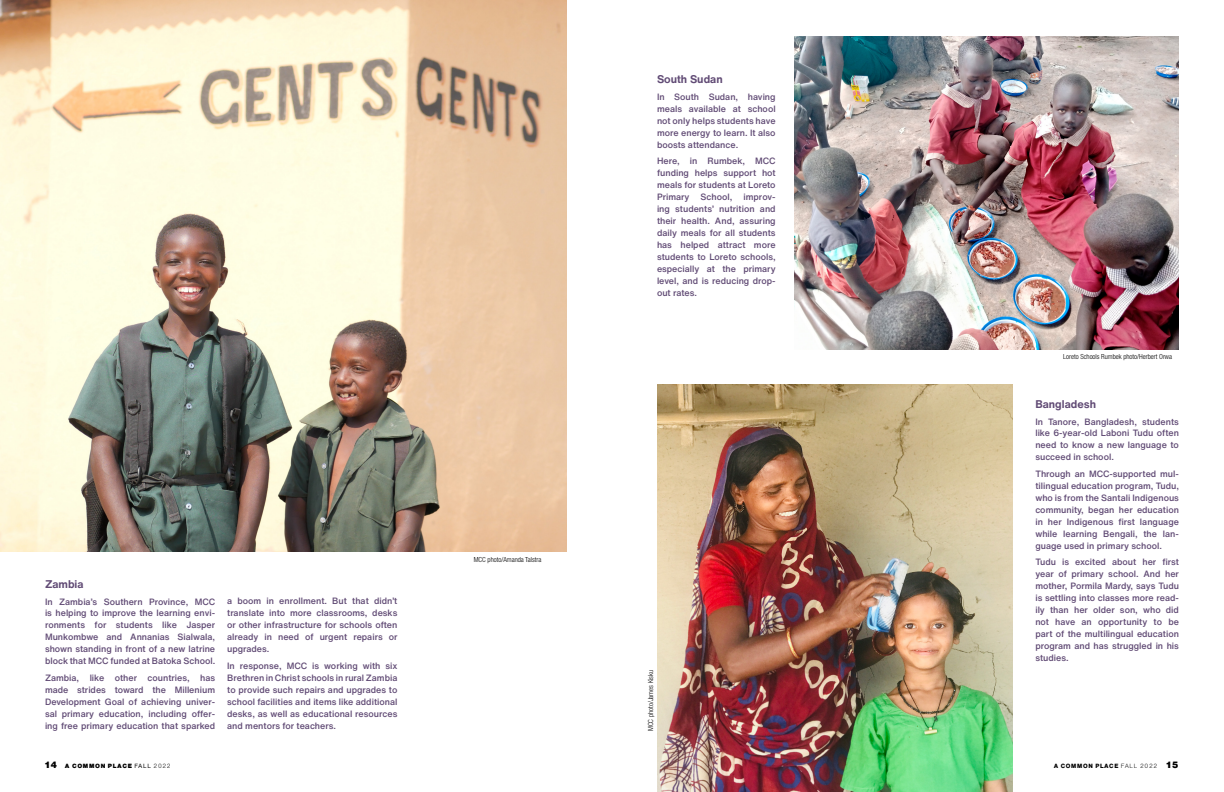
<style>
.page{position:relative;width:1224px;height:792px;background:#fff}
.page>*{position:absolute;margin:0;border:0;box-sizing:border-box;transform-origin:0 0}
.t1{font:700 11px "Helvetica Now Text";color:#614b75}
.t2{font:500 9px/12px "Helvetica Now Text";color:#614b75;text-align:justify}
.t3{font:300 condensed 7px "Helvetica Neue";color:#000}
.t4{font:900 6px "Helvetica Now Text";letter-spacing:.11em;color:#000}
.t5{font:800 6px "Helvetica Now Text";letter-spacing:.11em;color:#000}
.s1{font-size:9px}
.s2{font-weight:400}
.s3{font-weight:300}
.s4{font-weight:900;font-size:9px}
</style>
<div class="page">
<img style="left:657px;top:384px;width:356px;height:408px">
<img style="left:0;top:0;width:567px;height:552px">
<img style="left:795px;top:36px;width:384px;height:314px">
<p class="t1" style="left:45px;top:576px;width:40px">Zambia</p>
<p class="t2" style="left:45px;top:595px;width:172px">In Zambia’s Southern Province, MCC is helping to improve the learning envi&shy;ronments for students like Jasper Munkombwe and Annanias Sialwala, shown standing in front of a new latrine block that MCC funded at Batoka School.</p>
<p class="t2" style="left:45px;top:672px;width:172px">Zambia, like other countries, has made strides toward the Millenium Development Goal of achieving univer&shy;sal primary education, including offer&shy;ing free primary education that sparked</p>
<p class="t2" style="left:227px;top:595px;width:172px">a boom in enrollment. But that didn’t translate into more classrooms, desks or other infrastructure for schools often already in need of urgent repairs or upgrades.</p>
<p class="t2" style="left:227px;top:660px;width:172px">In response, MCC is working with six Brethren in Christ schools in rural Zambia to provide such repairs and upgrades to school facilities and items like additional desks, as well as educational resources and mentors for teachers.</p>
<p class="t3" style="left:474px;top:556px;width:69px">MCC photo/Amanda Talstra</p>
<p class="t1" style="left:657px;top:71px;width:67px">South Sudan</p>
<p class="t2" style="left:657px;top:90px;width:120px">In South Sudan, having meals available at school not only helps students have more energy to learn. It also boosts attendance.</p>
<p class="t2" style="left:657px;top:155px;width:120px">Here, in Rumbek, MCC funding helps support hot meals for students at Loreto Primary School, improv&shy;ing students’ nutrition and their health. And, assuring daily meals for all students has helped attract more students to Loreto schools, especially at the primary level, and is reducing drop&shy;out rates.</p>
<p class="t3" style="left:647px;top:731px;width:62px;rotate:-90deg">MCC photo/James Kisku</p>
<p class="t3" style="left:1063px;top:353px;width:110px">Loreto Schools Rumbek photo/Herbert Orwa</p>
<p class="t1" style="left:1035px;top:396px;width:62px">Bangladesh</p>
<p class="t2" style="left:1035px;top:415px;width:145px">In Tanore, Bangladesh, students like 6-year-old Laboni Tudu often need to know a new language to succeed in school.</p>
<p class="t2" style="left:1035px;top:468px;width:145px">Through an MCC-supported mul&shy;tilingual education program, Tudu, who is from the Santali Indigenous community, began her education in her Indigenous first language while learning Bengali, the lan&shy;guage used in primary school.</p>
<p class="t2" style="left:1035px;top:556px;width:145px">Tudu is excited about her first year of primary school. And her mother, Pormila Mardy, says Tudu is settling into classes more read&shy;ily than her older son, who did not have an opportunity to be part of the multilingual education program and has struggled in his studies.</p>
<p class="t4" style="left:45px;top:761px;width:127px"><span class="s1">14</span> A COMMON PLACE <span class="s2">FALL</span> <span class="s3">2022</span></p>
<p class="t5" style="left:1054px;top:761px;width:126px">A COMMON PLACE <span class="s3">FALL 2022</span> <span class="s4">15</span></p>
</div>
